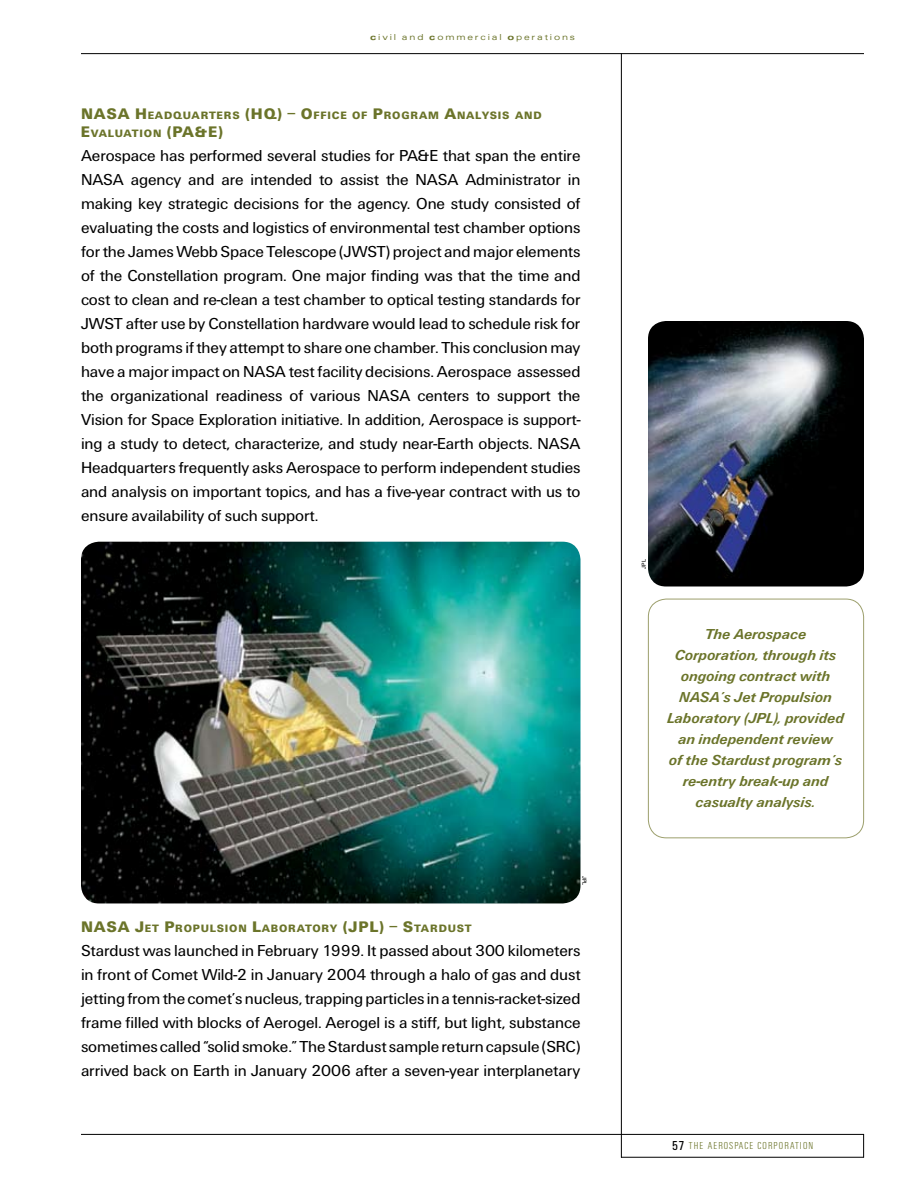
<style>
.page{position:relative;width:918px;height:1188px;background:#fff}
.page>*{position:absolute;margin:0;border:0;box-sizing:border-box;transform-origin:0 0}
.t1{font:16.5px/24px "U55";letter-spacing:-.005em;color:#000;text-align:justify}
.t2{font:15.9px "U75";color:#6b742a}
.t3{font:15px/21px "U66";letter-spacing:-.005em;color:#6b742a;text-align:center}
.t4{font:11.1px/18px "U75";letter-spacing:.07em;color:#6b742a}
.t5{font:10.5px "U47";letter-spacing:.11em;color:#6b742a}
.t6{font:9px "U53";letter-spacing:.21em;color:#6b742a}
.t7{font:6px "U55";letter-spacing:-.005em;color:#000}
.s1{font-family:"U73"}
.s2{font-size:15.9px}
.s3{font-family:"U57";font-size:13.5px;color:#000}
</style>
<div class="page">
<hr style="left:621px;top:53px;width:1px;height:1105px;background:#000">
<hr style="left:81px;top:53px;width:783px;height:1px;background:#000">
<hr style="left:81px;top:1134px;width:783px;height:1px;background:#000">
<hr style="left:621px;top:1157px;width:243px;height:1px;background:#000">
<svg style="left:863px;top:1135px;width:1px;height:23px"></svg>
<img style="left:81px;top:542px;width:499px;height:361px;border-radius:18px">
<div style="left:648px;top:599px;width:216px;height:239px;border:1px solid #9c9f6c;border-radius:18px"></div>
<img style="left:648px;top:321px;width:216px;height:265px;border-radius:18px">
<p class="t6" style="left:370px;top:31px;width:206px"><span class="s1">c</span>ivil and <span class="s1">c</span>ommercial <span class="s1">o</span>perations</p>
<p class="t4" style="left:81px;top:107px;width:461px;text-indent:54px"><span class="s2">H</span> EADQUARTERS <span class="s2">(HQ) – O</span>FFICE OF <span class="s2">P</span>ROGRAM <span class="s2">A</span>NALYSIS AND<br><span class="s2">E</span>VALUATION <span class="s2">(PA&amp;E)</span></p>
<p class="t1" style="left:81px;top:144px;width:501px">Aerospace has performed several studies for PA&amp;E that span the entire NASA agency and are intended to assist the NASA Administrator in making key strategic decisions for the agency. One study consisted of evaluating the costs and logistics of environmental test chamber options for the James Webb Space Telescope (JWST) project and major elements of the Constellation program. One major finding was that the time and cost to clean and re-clean a test chamber to optical testing standards for JWST after use by Constellation hardware would lead to schedule risk for both programs if they attempt to share one chamber. This conclusion may have a major impact on NASA test facility decisions. Aerospace assessed the organizational readiness of various NASA centers to support the Vision for Space Exploration initiative. In addition, Aerospace is support&shy;ing a study to detect, characterize, and study near-Earth objects. NASA Headquarters frequently asks Aerospace to perform independent studies and analysis on important topics, and has a five-year contract with us to ensure availability of such support.</p>
<p class="t2" style="left:81px;top:103px;width:13px">NASA</p>
<p class="t7" style="left:589px;top:876px;width:11px;rotate:90deg">JPL</p>
<p class="t2" style="left:81px;top:916px;width:13px">NASA</p>
<p class="t4" style="left:135px;top:920px;width:338px"><span class="s2">J</span>ET <span class="s2">P</span>ROPULSION <span class="s2">L</span>ABORATORY <span class="s2">(JPL) – S</span>TARDUST</p>
<p class="t1" style="left:81px;top:939px;width:501px">Stardust was launched in February 1999. It passed about 300 kilometers in front of Comet Wild-2 in January 2004 through a halo of gas and dust jetting from the comet’s nucleus, trapping particles in a tennis-racket-sized frame filled with blocks of Aerogel. Aerogel is a stiff, but light, substance sometimes called “solid smoke.” The Stardust sample return capsule (SRC) arrived back on Earth in January 2006 after a seven-year interplanetary</p>
<p class="t7" style="left:640px;top:569px;width:11px;rotate:-90deg">JPL</p>
<p class="t3" style="left:667px;top:624px;width:178px">The Aerospace<br>Corporation, through its ongoing contract with<br>NASA’s Jet Propulsion<br>Laboratory (JPL), provided an independent review<br>of the Stardust program’s re-entry break-up and casualty analysis.</p>
<p class="t5" style="left:672px;top:1139px;width:143px"><span class="s3">57</span> THE AEROSPACE CORPORATION</p>
</div>
